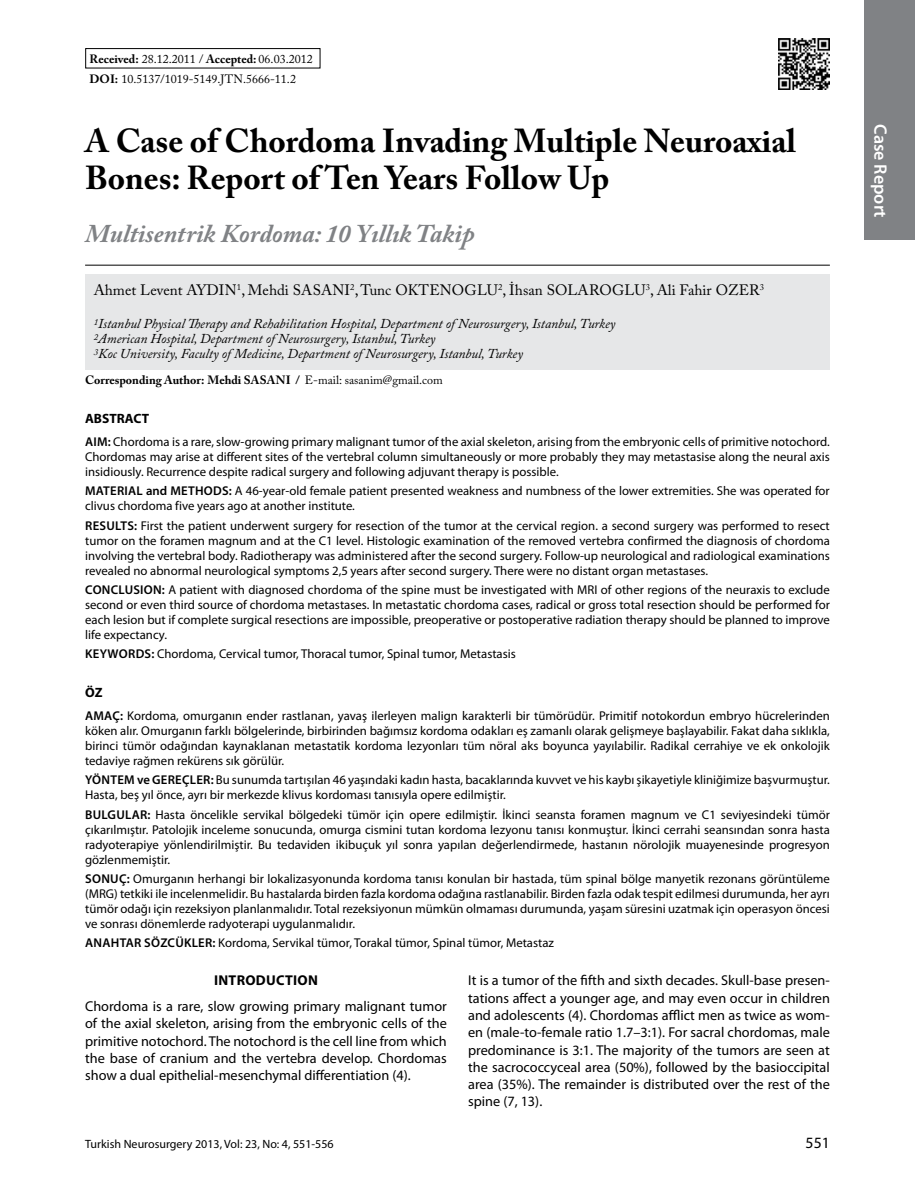
<style>
.page{position:relative;width:915px;height:1191px;background:#fff}
.page>*{position:absolute;margin:0;border:0;box-sizing:border-box;transform-origin:0 0}
.t1{font:700 33px/37.5px "Adobe Caslon Pro";color:#000}
.t2{font:italic 700 25.5px "Adobe Caslon Pro";color:#808285}
.t3{font:600 18px "Myriad Pro";color:#fff}
.t4{font:15.75px "Myriad Pro";color:#000}
.t5{font:15px "Adobe Caslon Pro";letter-spacing:.005em;color:#000}
.t6{font:14.25px/17.2px "Myriad Pro";color:#000;text-align:justify}
.t7{font:700 14.25px "Myriad Pro";letter-spacing:.02em;color:#000}
.t8{font:italic 13.5px/15px "Adobe Caslon Pro";color:#000}
.t9{font:700 13.5px "Myriad Pro";color:#000}
.t10{font:12.75px/15px "Myriad Pro";color:#000;text-align:justify}
.t11{font:600 12.75px "Myriad Pro";color:#000}
.t12{font:12px/20.2px "Adobe Caslon Pro";color:#000}
.t13{font:12px "Myriad Pro";color:#000}
.t14{font:700 12px "Adobe Caslon Pro";color:#000}
.s1{font-weight:700}
.s2{font-weight:600}
</style>
<div class="page">
<div style="left:863px;top:0;width:51px;height:240px;background:#808285"></div>
<div style="left:85px;top:48px;width:235px;height:20px;border:1px solid #000"></div>
<hr style="left:85px;top:265px;width:744px;height:1px;background:#000">
<div style="left:85px;top:275px;width:744px;height:95px;background:#e6e7e8"></div>
<img style="left:778px;top:38px;width:51px;height:51px">
<p class="t12" style="left:89px;top:48px;width:225px"><span class="s1">Received:</span> 28.12.2011 / <span class="s1">Accepted:</span> 06.03.2012<br><span class="s1">DOI:</span> 10.5137/1019-5149.JTN.5666-11.2</p>
<h1 class="t1" style="left:85px;top:122px;width:712px">A Case of Chordoma Invading Multiple Neuroaxial<br>Bones: Report of Ten Years Follow Up</h1>
<h2 class="t2" style="left:85px;top:218px;width:391px">Multisentrik Kordoma: 10 Yıllık Takip</h2>
<p class="t5" style="left:94px;top:281px;width:337px">Ahmet Levent Aydın <sup>1</sup>, Mehdi Sasanı<sup>2</sup>, Tunc okten</p>
<p class="t5" style="left:451px;top:281px;width:313px">oglu<sup>2</sup>, İhsan Solaroglu<sup>3</sup>, Ali Fahir ozer<sup>3</sup></p>
<p class="t8" style="left:94px;top:316px;width:523px"><sup>1</sup>Istanbul Physical Therapy and Rehabilitation Hospital, Department of Neurosurgery, Istanbul, Turkey<br><sup>2</sup>American Hospital, Department of Neurosurgery, Istanbul, Turkey<br><sup>3</sup>Koc University, Faculty of Medicine, Department of Neurosurgery, Istanbul, Turkey</p>
<p class="t14" style="left:85px;top:373px;width:175px">Corresponding Author: Mehdi Sasanı</p>
<p class="t12" style="left:295px;top:369px;width:149px"><span class="s1">/</span> E-mail: sasanim@gmail.com</p>
<p class="t9" style="left:85px;top:409px;width:65px">ABSTRACT</p>
<p class="t10" style="left:85px;top:434px;width:746px"><span class="s2">AIM:</span> Chordoma is a rare, slow-growing primary malignant tumor of the axial skeleton, arising from the embryonic cells of primitive notochord.<br>Chordomas may arise at different sites of the vertebral column simultaneously or more probably they may metastasise along the neural axis insidiously. Recurrence despite radical surgery and following adjuvant therapy is possible.</p>
<p class="t10" style="left:85px;top:483px;width:746px"><span class="s2">MATERIAL AND METHODS:</span> A 46-year-old female patient presented weakness and numbness of the lower extremities. She was operated for clivus chordoma five years ago at another institute.</p>
<p class="t10" style="left:85px;top:517px;width:746px"><span class="s2">RESULTS:</span> First the patient underwent surgery for resection of the tumor at the cervical region. a second surgery was performed to resect tumor on the foramen magnum and at the C1 level. Histologic examination of the removed vertebra confirmed the diagnosis of chordoma involving the vertebral body. Radiotherapy was administered after the second surgery. Follow-up neurological and radiological examinations revealed no abnormal neurological symptoms 2,5 years after second surgery. There were no distant organ metastases.</p>
<p class="t10" style="left:85px;top:582px;width:746px"><span class="s2">CONCLUSION:</span> A patient with diagnosed chordoma of the spine must be investigated with MRI of other regions of the neuraxis to exclude second or even third source of chordoma metastases. In metastatic chordoma cases, radical or gross total resection should be performed for each lesion but if complete surgical resections are impossible, preoperative or postoperative radiation therapy should be planned to improve life expectancy.</p>
<p class="t10" style="left:85px;top:646px;width:432px"><span class="s2">KEYWORDS:</span> Chordoma, Cervical tumor, Thoracal tumor, Spinal tumor, Metastasis</p>
<p class="t9" style="left:85px;top:683px;width:19px">ÖZ</p>
<p class="t10" style="left:85px;top:708px;width:746px"><span class="s2">AMAÇ:</span> Kordoma, omurganın ender rastlanan, yavaş ilerleyen malign karakterli bir tümörüdür. Primitif notokordun embryo hücrelerinden köken alır. Omurganın farklı bölgelerinde, birbirinden bağımsız kordoma odakları eş zamanlı olarak gelişmeye başlayabilir. Fakat daha sıklıkla, birinci tümör odağından kaynaklanan metastatik kordoma lezyonları tüm nöral aks boyunca yayılabilir. Radikal cerrahiye ve ek onkolojik tedaviye rağmen rekürens sık görülür.</p>
<p class="t11" style="left:85px;top:772px;width:26px">YÖNTEM</p>
<p class="t10" style="left:85px;top:772px;width:746px;text-indent:52px"><span class="s2">VE GEREÇLER:</span> Bu sunumda tartışılan 46 yaşındaki kadın hasta, bacaklarında kuvvet ve his kaybı şikayetiyle kliniğimize başvurmuştur.<br>Hasta, beş yıl önce, ayrı bir merkezde klivus kordoması tanısıyla opere edilmiştir.</p>
<p class="t10" style="left:85px;top:806px;width:746px"><span class="s2">BULGULAR:</span> Hasta öncelikle servikal bölgedeki tümör için opere edilmiştir. İkinci seansta foramen magnum ve C1 seviyesindeki tümör çıkarılmıştır. Patolojik inceleme sonucunda, omurga cismini tutan kordoma lezyonu tanısı konmuştur. İkinci cerrahi seansından sonra hasta radyoterapiye yönlendirilmiştir. Bu tedaviden ikibuçuk yıl sonra yapılan değerlendirmede, hastanın nörolojik muayenesinde progresyon gözlenmemiştir.</p>
<p class="t10" style="left:85px;top:871px;width:746px"><span class="s2">SONUÇ:</span> Omurganın herhangi bir lokalizasyonunda kordoma tanısı konulan bir hastada, tüm spinal bölge manyetik rezonans görüntüleme (MRG) tetkiki ile incelenmelidir. Bu hastalarda birden fazla kordoma odağına rastlanabilir. Birden fazla odak tespit edilmesi durumunda, her ayrı tümör odağı için rezeksiyon planlanmalıdır. Total rezeksiyonun mümkün olmaması durumunda, yaşam süresini uzatmak için operasyon öncesi ve sonrası dönemlerde radyoterapi uygulanmalıdır.</p>
<p class="t10" style="left:85px;top:935px;width:470px"><span class="s2">ANAHTAR SÖZCÜKLER:</span> Kordoma, Servikal tümor, Torakal tümor, Spinal tümor, Metastaz</p>
<p class="t7" style="left:214px;top:971px;width:105px">INTRODUCTION</p>
<p class="t6" style="left:85px;top:997px;width:363px">Chordoma is a rare, slow growing primary malignant tumor of the axial skeleton, arising from the embryonic cells of the primitive notochord. The notochord is the cell line from which the base of cranium and the vertebra develop. Chordomas show a dual epithelial-mesenchymal differentiation (4).</p>
<p class="t6" style="left:468px;top:971px;width:363px">It is a tumor of the fifth and sixth decades. Skull-base presen&shy;tations affect a younger age, and may even occur in children and adolescents (4). Chordomas afflict men as twice as wom&shy;en (male-to-female ratio 1.7–3:1). For sacral chordomas, male predominance is 3:1. The majority of the tumors are seen at the sacrococcyceal area (50%), followed by the basioccipital area (35%). The remainder is distributed over the rest of the spine (7, 13).</p>
<p class="t13" style="left:85px;top:1137px;width:250px">Turkish Neurosurgery 2013, Vol: 23, No: 4, 551-556</p>
<p class="t4" style="left:805px;top:1133px;width:26px">551</p>
<h3 class="t3" style="left:891px;top:124px;width:95px;rotate:90deg">CASE REPORT</h3>
</div>
